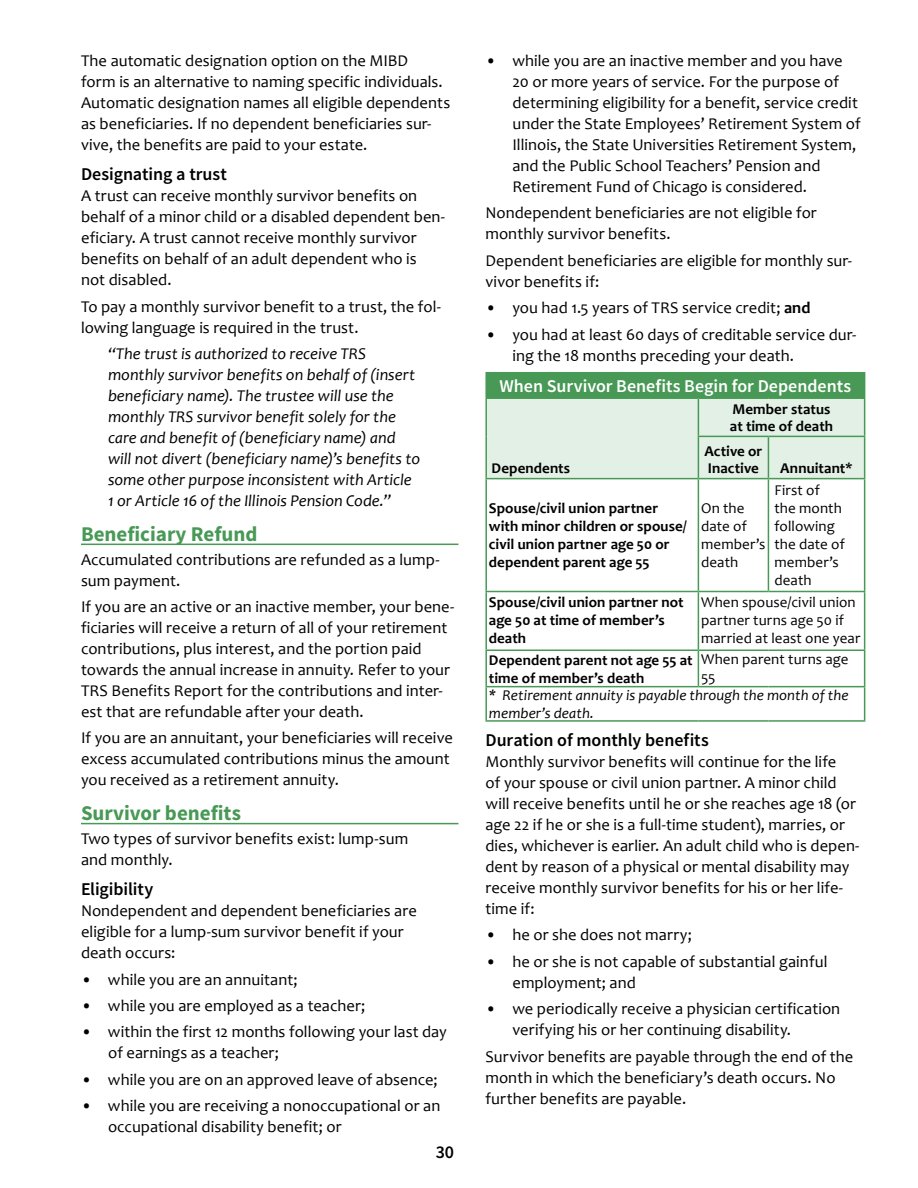
<style>
.page{position:relative;width:918px;height:1188px;background:#fff}
.page>*{position:absolute;margin:0;border:0;box-sizing:border-box;transform-origin:0 0}
.Subhead{font:700 21px "Source Sans Pro";color:#489956}
.Subhead2{font:600 18px "Source Sans Pro";letter-spacing:-.005em;color:#000}
.Subhead2-2{font:600 18px "Source Sans Pro";color:#fff}
.Body_Text{font:16.5px/21px "Candara";letter-spacing:.005em;color:#000}
.Bullets{font:16.5px/21px "Candara";letter-spacing:.005em;color:#000}
.Bullets-2{font:italic 16.5px/21px "Candara";color:#000}
.Body_Text-2{font:700 15px/18px "Candara";letter-spacing:.005em;color:#000}
.Body_Text-3{font:15px/18px "Candara";letter-spacing:.01em;color:#000}
.Body_Text-4{font:italic 15px/18px "Candara";letter-spacing:.005em;color:#000}
.s1{font-weight:700}
</style>
<div class="page">
<hr style="left:81px;top:544px;width:377px;height:1px;background:#489956">
<hr style="left:81px;top:823px;width:377px;height:1px;background:#489956">
<hr style="left:485px;top:372px;width:213px;height:1px;background:#489956">
<hr style="left:485px;top:373px;width:2px;height:24px;background:#489956">
<hr style="left:698px;top:372px;width:70px;height:1px;background:#489956">
<hr style="left:768px;top:372px;width:97px;height:1px;background:#489956">
<svg style="left:487px;top:373px;width:378px;height:105px;background:#bddbc3"></svg>
<hr style="left:485px;top:397px;width:213px;height:2px;background:#489956">
<hr style="left:485px;top:399px;width:2px;height:37px;background:#489956">
<hr style="left:485px;top:436px;width:2px;height:42px;background:#489956">
<hr style="left:698px;top:397px;width:70px;height:2px;background:#489956">
<hr style="left:698px;top:399px;width:1px;height:37px;background:#489956">
<hr style="left:768px;top:397px;width:97px;height:2px;background:#489956">
<hr style="left:864px;top:399px;width:1px;height:37px;background:#489956">
<hr style="left:698px;top:436px;width:70px;height:1px;background:#489956">
<hr style="left:698px;top:437px;width:1px;height:41px;background:#489956">
<hr style="left:768px;top:436px;width:97px;height:1px;background:#489956">
<hr style="left:768px;top:437px;width:1px;height:41px;background:#489956">
<hr style="left:864px;top:437px;width:1px;height:41px;background:#489956">
<hr style="left:485px;top:478px;width:213px;height:1px;background:#489956">
<hr style="left:698px;top:478px;width:70px;height:1px;background:#489956">
<hr style="left:768px;top:478px;width:97px;height:1px;background:#489956">
<hr style="left:485px;top:479px;width:2px;height:112px;background:#489956">
<hr style="left:698px;top:479px;width:1px;height:112px;background:#489956">
<hr style="left:768px;top:479px;width:1px;height:112px;background:#489956">
<hr style="left:864px;top:479px;width:1px;height:112px;background:#489956">
<hr style="left:485px;top:591px;width:213px;height:1px;background:#489956">
<hr style="left:485px;top:592px;width:2px;height:58px;background:#489956">
<hr style="left:698px;top:591px;width:70px;height:1px;background:#489956">
<hr style="left:698px;top:592px;width:1px;height:58px;background:#489956">
<hr style="left:768px;top:591px;width:97px;height:1px;background:#489956">
<hr style="left:864px;top:592px;width:1px;height:58px;background:#489956">
<hr style="left:485px;top:650px;width:213px;height:1px;background:#489956">
<hr style="left:485px;top:651px;width:2px;height:35px;background:#489956">
<hr style="left:698px;top:650px;width:70px;height:1px;background:#489956">
<hr style="left:698px;top:651px;width:1px;height:35px;background:#489956">
<hr style="left:768px;top:650px;width:97px;height:1px;background:#489956">
<hr style="left:864px;top:651px;width:1px;height:35px;background:#489956">
<hr style="left:485px;top:686px;width:213px;height:1px;background:#489956">
<hr style="left:485px;top:687px;width:2px;height:33px;background:#489956">
<hr style="left:698px;top:686px;width:70px;height:1px;background:#489956">
<hr style="left:768px;top:686px;width:97px;height:1px;background:#489956">
<hr style="left:864px;top:687px;width:1px;height:33px;background:#489956">
<hr style="left:485px;top:720px;width:213px;height:2px;background:#489956">
<hr style="left:698px;top:720px;width:70px;height:2px;background:#489956">
<hr style="left:768px;top:720px;width:97px;height:2px;background:#489956">
<p class="Body_Text" style="left:81px;top:50px;width:371px">The automatic designation option on the MIBD<br>form is an alternative to naming specific individuals.<br>Automatic designation names all eligible dependents as beneficiaries. If no dependent beneficiaries sur&shy;vive, the benefits are paid to your estate.</p>
<p class="Subhead2" style="left:81px;top:163px;width:148px">Designating a trust</p>
<p class="Body_Text" style="left:81px;top:185px;width:365px">A trust can receive monthly survivor benefits on behalf of a minor child or a disabled dependent ben&shy;eficiary. A trust cannot receive monthly survivor benefits on behalf of an adult dependent who is not disabled.</p>
<p class="Body_Text" style="left:81px;top:296px;width:362px">To pay a monthly survivor benefit to a trust, the fol&shy;lowing language is required in the trust.</p>
<p class="Bullets-2" style="left:108px;top:343px;width:314px">“The trust is authorized to receive TRS monthly survivor benefits on behalf of (insert beneficiary name). The trustee will use the monthly TRS survivor benefit solely for the care and benefit of (beneficiary name) and will not divert (beneficiary name)’s benefits to some other purpose inconsistent with Article 1 or Article 16 of the Illinois Pension Code.”</p>
<p class="Subhead" style="left:81px;top:520px;width:178px">Beneficiary Refund</p>
<p class="Body_Text" style="left:81px;top:549px;width:360px">Accumulated contributions are refunded as a lump&shy;sum payment.</p>
<p class="Body_Text" style="left:81px;top:596px;width:375px">If you are an active or an inactive member, your bene&shy;ficiaries will receive a return of all of your retirement contributions, plus interest, and the portion paid towards the annual increase in annuity. Refer to your TRS Benefits Report for the contributions and inter&shy;est that are refundable after your death.</p>
<p class="Body_Text" style="left:81px;top:727px;width:373px">If you are an annuitant, your beneficiaries will receive excess accumulated contributions minus the amount you received as a retirement annuity.</p>
<p class="Subhead" style="left:81px;top:800px;width:161px">Survivor benefits</p>
<p class="Body_Text" style="left:81px;top:828px;width:329px">Two types of survivor benefits exist: lump-sum and monthly.</p>
<p class="Subhead2" style="left:81px;top:878px;width:74px">Eligibility</p>
<p class="Body_Text" style="left:81px;top:900px;width:337px">Nondependent and dependent beneficiaries are eligible for a lump-sum survivor benefit if your death occurs:</p>
<p class="Bullets" style="left:81px;top:969px;width:218px">• while you are an annuitant;</p>
<p class="Bullets" style="left:81px;top:995px;width:286px">• while you are employed as a teacher;</p>
<p class="Bullets" style="left:108px;top:1021px;width:340px;text-indent:-27px">• within the first 12 months following your last day of earnings as a teacher;</p>
<p class="Bullets" style="left:81px;top:1069px;width:358px">• while you are on an approved leave of absence;</p>
<p class="Bullets" style="left:108px;top:1095px;width:334px;text-indent:-27px">• while you are receiving a nonoccupational or an occupational disability benefit; or</p>
<p class="Subhead2" style="left:436px;top:1140px;width:20px">30</p>
<p class="Bullets" style="left:512px;top:50px;width:350px;text-indent:-27px">• while you are an inactive member and you have 20 or more years of service. For the purpose of determining eligibility for a benefit, service credit under the State Employees’ Retirement System of Illinois, the State Universities Retirement System, and the Public School Teachers’ Pension and Retirement Fund of Chicago is considered.</p>
<p class="Body_Text" style="left:485px;top:202px;width:333px">Nondependent beneficiaries are not eligible for monthly survivor benefits.</p>
<p class="Body_Text" style="left:485px;top:250px;width:368px">Dependent beneficiaries are eligible for monthly sur&shy;vivor benefits if:</p>
<p class="Bullets" style="left:485px;top:297px;width:327px">• you had 1.5 years of TRS service credit; <span class="s1">and</span></p>
<p class="Bullets" style="left:512px;top:324px;width:345px;text-indent:-27px">• you had at least 60 days of creditable service dur&shy;ing the 18 months preceding your death.</p>
<p class="Subhead2-2" style="left:500px;top:375px;width:353px">When Survivor Benefits Begin for Dependents</p>
<p class="Body_Text-2" style="left:492px;top:459px;width:80px">Dependents</p>
<p class="Body_Text-2" style="left:730px;top:401px;width:105px;line-height:16.5px">Member status at time of death</p>
<p class="Body_Text-2" style="left:704px;top:443px;width:59px;line-height:16.5px">Active or<br>Inactive</p>
<p class="Body_Text-2" style="left:780px;top:459px;width:74px">Annuitant*</p>
<p class="Body_Text-2" style="left:489px;top:498px;width:199px">Spouse/civil union partner with minor children or spouse/ civil union partner age 50 or dependent parent age 55</p>
<p class="Body_Text-3" style="left:701px;top:499px;width:66px">On the date of member’s death</p>
<p class="Body_Text-3" style="left:774px;top:481px;width:72px">First of the month following the date of member’s death</p>
<p class="Body_Text-2" style="left:489px;top:593px;width:196px">Spouse/civil union partner not age 50 at time of member’s death</p>
<p class="Body_Text-3" style="left:701px;top:593px;width:161px">When spouse/civil union partner turns age 50 if married at least one year</p>
<p class="Body_Text-2" style="left:489px;top:651px;width:205px">Dependent parent not age 55 at time of member’s death</p>
<p class="Body_Text-3" style="left:701px;top:650px;width:149px">When parent turns age<br>55</p>
<p class="Body_Text-4" style="left:489px;top:686px;width:361px">* Retirement annuity is payable through the month of the member’s death.</p>
<p class="Subhead2" style="left:485px;top:729px;width:225px">Duration of monthly benefits</p>
<p class="Body_Text" style="left:485px;top:751px;width:375px">Monthly survivor benefits will continue for the life<br>of your spouse or civil union partner. A minor child will receive benefits until he or she reaches age 18 (or age 22 if he or she is a full-time student), marries, or dies, whichever is earlier. An adult child who is depen&shy;dent by reason of a physical or mental disability may receive monthly survivor benefits for his or her life&shy;time if:</p>
<p class="Bullets" style="left:485px;top:924px;width:208px">• he or she does not marry;</p>
<p class="Bullets" style="left:512px;top:951px;width:317px;text-indent:-27px">• he or she is not capable of substantial gainful employment; and</p>
<p class="Bullets" style="left:512px;top:998px;width:329px;text-indent:-27px">• we periodically receive a physician certification verifying his or her continuing disability.</p>
<p class="Body_Text" style="left:485px;top:1046px;width:369px">Survivor benefits are payable through the end of the month in which the beneficiary’s death occurs. No further benefits are payable.</p>
</div>
